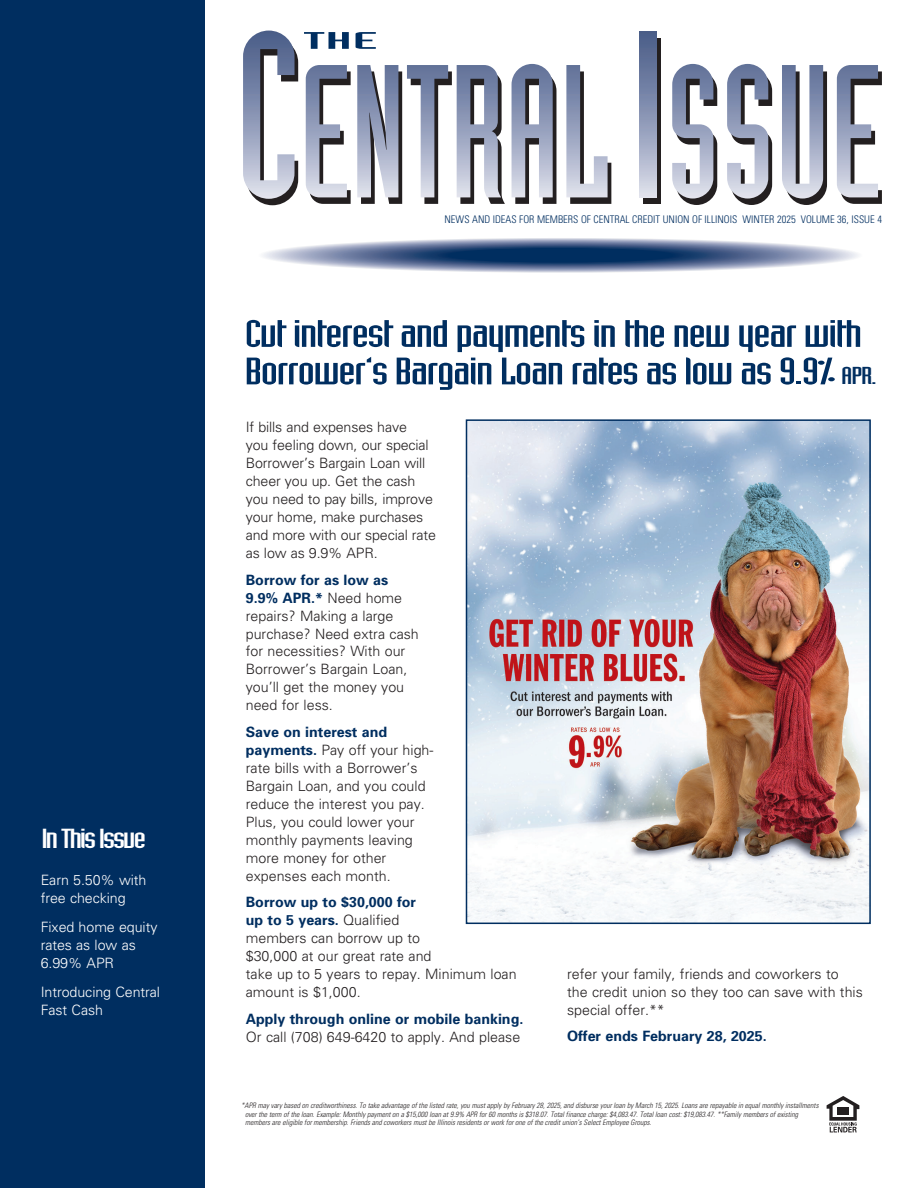
<style>
.page{position:relative;width:918px;height:1188px;background:#fff}
.page>*{position:absolute;margin:0;border:0;box-sizing:border-box;transform-origin:0 0}
.t1{font:37.5px/37.5px "Industria Solid";letter-spacing:-.03em;color:#002e60;scale:1.6 1}
.t2{font:27px "Industria Solid";letter-spacing:-.05em;color:#fff;scale:1.6 1}
.t3{font:300 14.25px/18px "Univers LT Pro 45";color:#231f20}
.t4{font:700 14.25px/18px "Univers";color:#002e60}
.t5{font:300 14.25px/18px "Univers LT Pro 45";letter-spacing:-.005em;color:#fff}
.t6{font:300 condensed 10.5px "Univers";color:#002e60}
.t7{font:italic 300 condensed 7.5px/8.2px "Univers";color:#231f20}
.s1{font-size:24px}
.s2{font-family:"Univers LT Pro 45";font-weight:300;color:#231f20}
.s3{font-family:"Univers";font-weight:700;color:#002e60}
</style>
<div class="page">
<div style="left:644px;top:38px;width:17px;height:166px;background:#231f20"></div>
<svg style="left:304px;top:32px;width:45px;height:17px"></svg>
<svg style="left:356px;top:32px;width:20px;height:17px"></svg>
<svg style="left:243px;top:31px;width:55px;height:174px"></svg>
<svg style="left:306px;top:65px;width:45px;height:139px"></svg>
<svg style="left:357px;top:65px;width:148px;height:139px"></svg>
<svg style="left:512px;top:64px;width:44px;height:140px"></svg>
<svg style="left:566px;top:65px;width:45px;height:139px"></svg>
<div style="left:640px;top:32px;width:17px;height:165px;background:linear-gradient(to bottom,#435784,#d7dae8)"></div>
<svg style="left:672px;top:64px;width:45px;height:141px"></svg>
<svg style="left:727px;top:64px;width:45px;height:141px"></svg>
<svg style="left:782px;top:65px;width:45px;height:140px"></svg>
<svg style="left:837px;top:65px;width:45px;height:139px"></svg>
<div style="left:0;top:0;width:205px;height:1188px;background:#002e60"></div>
<svg style="left:262px;top:238px;width:597px;height:35px"></svg>
<svg style="left:268px;top:238px;width:585px;height:34px"></svg>
<svg style="left:279px;top:239px;width:563px;height:33px"></svg>
<svg style="left:285px;top:239px;width:551px;height:32px"></svg>
<svg style="left:296px;top:240px;width:529px;height:31px"></svg>
<div style="left:302px;top:240px;width:517px;height:30px;background:#a0a8c3;border-radius:50%"></div>
<div style="left:314px;top:241px;width:493px;height:29px;background:#949ebb;border-radius:50%"></div>
<div style="left:319px;top:241px;width:483px;height:28px;background:#8994b3;border-radius:50%"></div>
<div style="left:331px;top:242px;width:459px;height:27px;background:#7784a8;border-radius:50%"></div>
<div style="left:349px;top:243px;width:423px;height:25px;background:#68779d;border-radius:50%"></div>
<div style="left:355px;top:243px;width:411px;height:24px;background:#5e6f96;border-radius:50%"></div>
<div style="left:372px;top:244px;width:377px;height:22px;background:#4c608b;border-radius:50%"></div>
<div style="left:383px;top:245px;width:355px;height:21px;background:#435883;border-radius:50%"></div>
<div style="left:389px;top:245px;width:343px;height:20px;background:#39517e;border-radius:50%"></div>
<div style="left:401px;top:246px;width:319px;height:19px;background:#354f7c;border-radius:50%"></div>
<div style="left:406px;top:246px;width:309px;height:18px;background:#244573;border-radius:50%"></div>
<div style="left:418px;top:247px;width:285px;height:17px;background:#1e4371;border-radius:50%"></div>
<div style="left:424px;top:247px;width:273px;height:16px;background:#183e6d;border-radius:50%"></div>
<div style="left:435px;top:248px;width:251px;height:15px;background:#0a3263;border-radius:50%"></div>
<div style="left:441px;top:248px;width:239px;height:14px;background:#002e60;border-radius:50%"></div>
<img style="left:469px;top:422px;width:399px;height:499px">
<div style="left:466px;top:419px;width:405px;height:505px;border:2px solid #002e60"></div>
<svg style="left:827px;top:1096px;width:32px;height:36px"></svg>
<h2 class="t2" style="left:41px;top:824px;width:67px">In This Issue</h2>
<p class="t5" style="left:41px;top:870px;width:107px">Earn 5.50% with free checking</p>
<p class="t5" style="left:41px;top:917px;width:118px">Fixed home equity rates as low as<br>6.99% APR</p>
<p class="t5" style="left:41px;top:982px;width:121px">Introducing Central<br>Fast Cash</p>
<p class="t6" style="left:445px;top:213px;width:439px">NEWS AND IDEAS FOR MEMBERS OF CENTRAL CREDIT UNION OF ILLINOIS WINTER 2025 VOLUME 36, ISSUE 4</p>
<h1 class="t1" style="left:244px;top:315px;width:397px">Cut interest and payments in the new year with<br>Borrower’s Bargain Loan rates as low as 9.9% <span class="s1">APR.</span></h1>
<p class="t3" style="left:246px;top:418px;width:192px">If bills and expenses have<br>you feeling down, our special<br>Borrower’s Bargain Loan will cheer you up. Get the cash you need to pay bills, improve your home, make purchases and more with our special rate as low as 9.9% APR.</p>
<p class="t4" style="left:246px;top:570px;width:158px">Borrow for as low as<br>9.9% APR.* <span class="s2">Need home</span></p>
<p class="t3" style="left:246px;top:606px;width:175px">repairs? Making a large purchase? Need extra cash for necessities? With our<br>Borrower’s Bargain Loan, you’ll get the money you need for less.</p>
<p class="t4" style="left:246px;top:722px;width:143px">Save on interest and</p>
<p class="t3" style="left:246px;top:740px;width:189px"><span class="s3">payments.</span> Pay off your high&shy;rate bills with a Borrower’s<br>Bargain Loan, and you could reduce the interest you pay.<br>Plus, you could lower your monthly payments leaving more money for other expenses each month.</p>
<p class="t4" style="left:246px;top:892px;width:172px">Borrow up to $30,000 for up to 5 years. <span class="s2">Qualified</span></p>
<p class="t3" style="left:246px;top:928px;width:272px">members can borrow up to<br>$30,000 at our great rate and<br>take up to 5 years to repay. Minimum loan amount is $1,000.</p>
<p class="t4" style="left:246px;top:1009px;width:279px">Apply through online or mobile banking.</p>
<p class="t3" style="left:246px;top:1027px;width:276px">Or call (708) 649-6420 to apply. And please</p>
<p class="t3" style="left:567px;top:964px;width:297px">refer your family, friends and coworkers to<br>the credit union so they too can save with this special offer.**</p>
<p class="t4" style="left:567px;top:1026px;width:201px">Offer ends February 28, 2025.</p>
<p class="t7" style="left:245px;top:1101px;width:575px;text-indent:-4px">*APR may vary based on creditworthiness. To take advantage of the listed rate, you must apply by February 28, 2025, and disburse your loan by March 15, 2025. Loans are repayable in equal monthly installments over the term of the loan. Example: Monthly payment on a $15,000 loan at 9.9% APR for 60 months is $318.07. Total finance charge: $4,083.47. Total loan cost: $19,083.47. **Family members of existing members are eligible for membership. Friends and coworkers must be Illinois residents or work for one of the credit union’s Select Employee Groups.</p>
</div>
